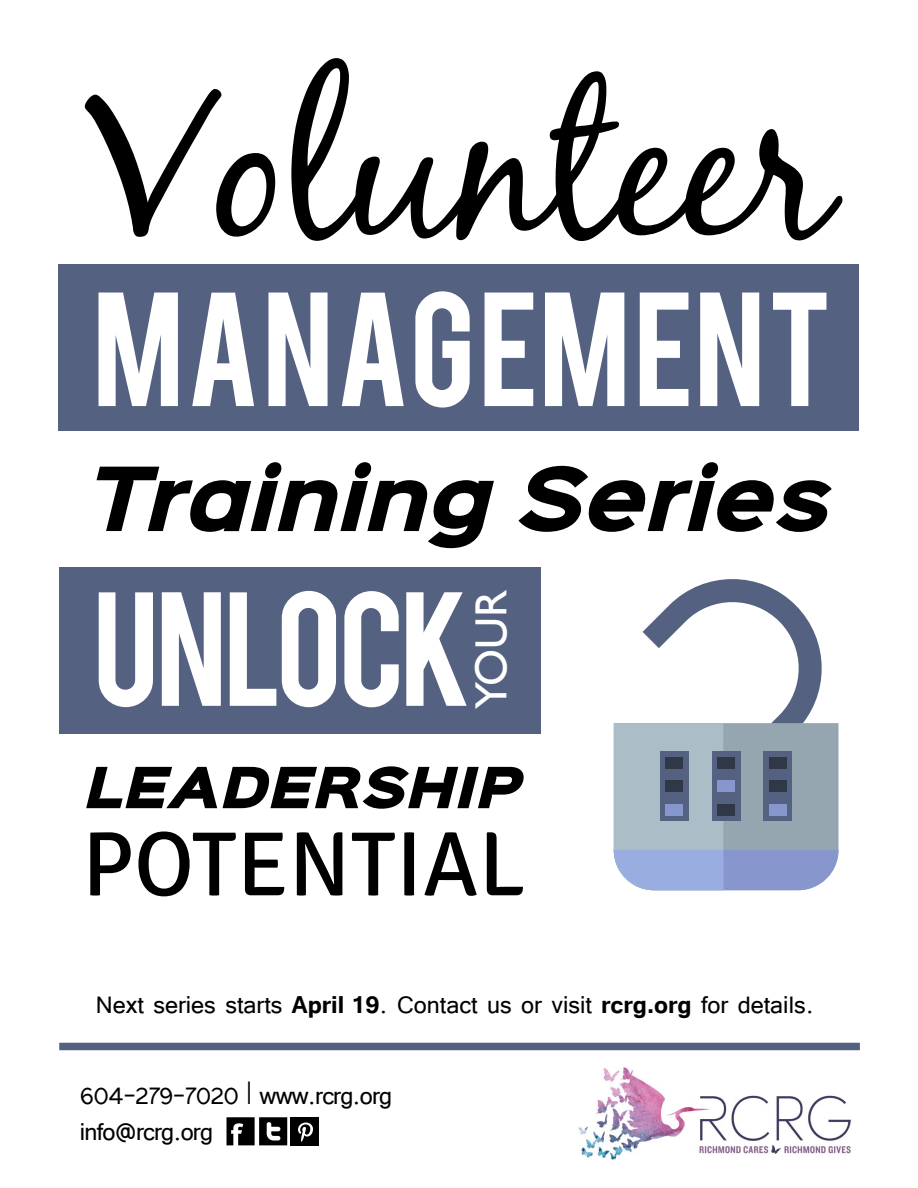
<style>
.page{position:relative;width:918px;height:1188px;background:#fff}
.page>*{position:absolute;margin:0;border:0;box-sizing:border-box;transform-origin:0 0}
.t1{font:210px "Black Jack";color:#000}
.t2{font:127.5px "Bebas";letter-spacing:.02em;color:#fff}
.t3{font:127.5px "Bebas";color:#fff}
.t4{font:91.5px "Signika";color:#000}
.t5{font:italic 900 79.5px "Sinkin Sans 800";color:#000}
.t6{font:italic 51px "Sinkin Sans 900 X Black";color:#000}
.t7{font:45px "Gill Sans";color:#fff}
.t8{font:30px "Tunga";color:#000}
.t9{font:30px/36px "Tunga";letter-spacing:-.025em;color:#000}
.s1{font-weight:700}
</style>
<div class="page">
<div style="left:59px;top:264px;width:800px;height:166px;background:#546180"></div>
<svg style="left:614px;top:579px;width:224px;height:311px"></svg>
<div style="left:764px;top:752px;width:28px;height:69px;background:#546180"></div>
<div style="left:712px;top:752px;width:29px;height:69px;background:#546180"></div>
<div style="left:660px;top:752px;width:29px;height:69px;background:#546180"></div>
<div style="left:666px;top:758px;width:17px;height:11px;background:#303847"></div>
<div style="left:666px;top:781px;width:17px;height:11px;background:#303847"></div>
<div style="left:666px;top:804px;width:17px;height:11px;background:#8796cc"></div>
<div style="left:717px;top:758px;width:18px;height:11px;background:#303847"></div>
<div style="left:717px;top:781px;width:18px;height:11px;background:#8796cc"></div>
<div style="left:717px;top:804px;width:18px;height:11px;background:#303847"></div>
<div style="left:769px;top:758px;width:18px;height:11px;background:#303847"></div>
<div style="left:769px;top:781px;width:18px;height:11px;background:#303847"></div>
<div style="left:769px;top:804px;width:18px;height:11px;background:#8796cc"></div>
<div style="left:59px;top:567px;width:481px;height:166px;background:#546180"></div>
<div style="left:59px;top:1043px;width:801px;height:7px;background:#546180"></div>
<img style="left:578px;top:1067px;width:273px;height:93px">
<svg style="left:227px;top:1117px;width:60px;height:28px"></svg>
<div style="left:291px;top:1117px;width:28px;height:28px;background:#000"></div>
<svg style="left:298px;top:1123px;width:15px;height:19px"></svg>
<h1 class="t1" style="left:85px;top:37px;width:749px">Volunteer</h1>
<h2 class="t2" style="left:93px;top:257px;width:741px">MANAGEMENT</h2>
<h3 class="t5" style="left:88px;top:457px;width:746px">Training Series</h3>
<h2 class="t3" style="left:93px;top:556px;width:381px">UNLOCK</h2>
<h3 class="t7" style="left:465px;top:709px;width:121px;rotate:-90deg">YOUR</h3>
<h3 class="t6" style="left:85px;top:761px;width:439px">LEADERSHIP</h3>
<h3 class="t4" style="left:82px;top:813px;width:445px">POTENTIAL</h3>
<p class="t8" style="left:96px;top:985px;width:719px">Next series starts <span class="s1">April 19</span>. Contact us or visit <span class="s1">rcrg.org</span> for details.</p>
<p class="t9" style="left:80px;top:1076px;width:314px">604-279-7020 | www.rcrg.org info@rcrg.org</p>
</div>
